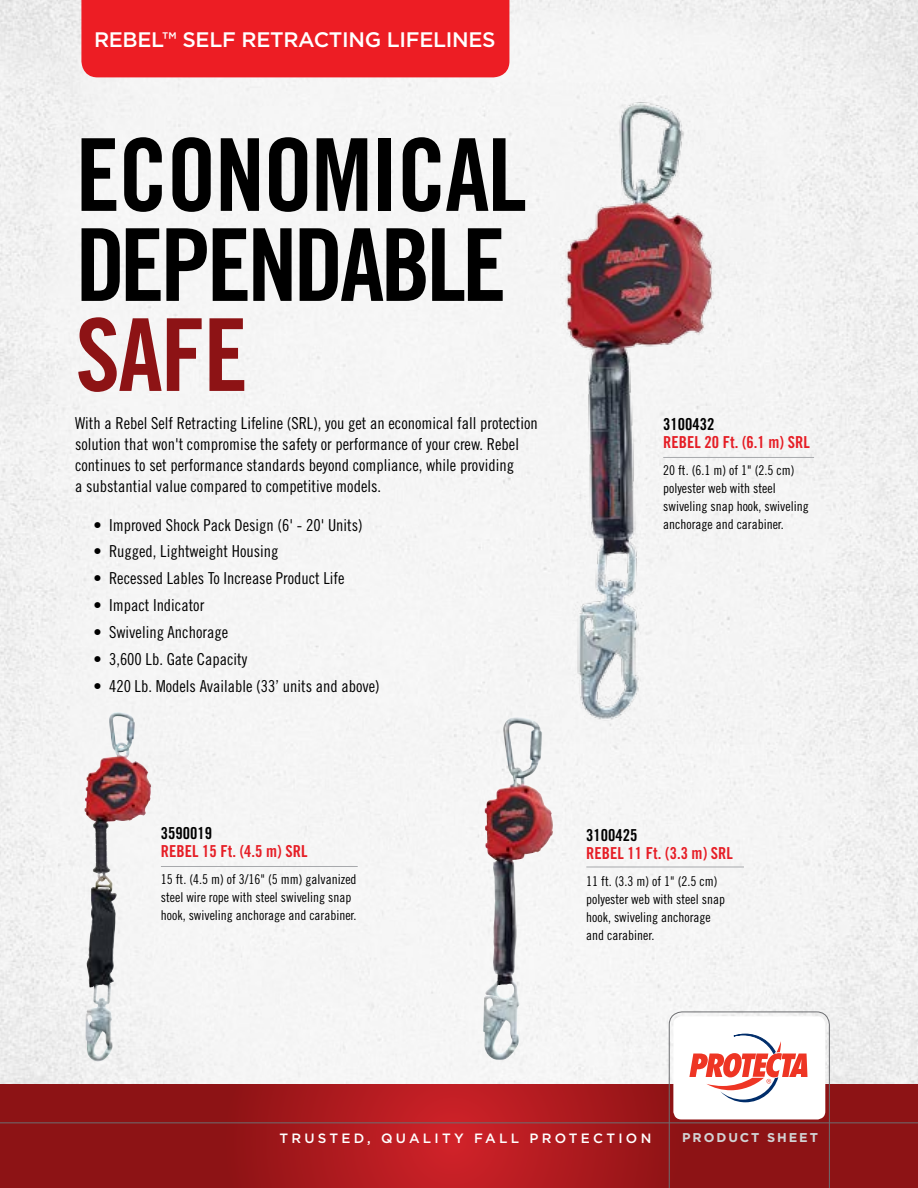
<style>
.page{position:relative;width:918px;height:1188px;background:#fff}
.page>*{position:absolute;margin:0;border:0;box-sizing:border-box;transform-origin:0 0}
.t1{font:100.65px/90px "Trade Gothic Bold Cond Twenty";letter-spacing:-.03em;color:#000}
.t2{font:100.65px "Trade Gothic Bold Cond Twenty";color:#8d1315}
.t3{font:500 21px "Gotham";letter-spacing:-.015em;color:#fff}
.t4{font:16.5px/21px "Trade Gothic LT Std Cn 18";color:#000}
.t5{font:16.5px "Trade Gothic LT Std Bd Cn 20";color:#e61e26}
.t6{font:16.5px "Trade Gothic LT Std Bd Cn 20";color:#000}
.t7{font:13.5px/18px "Trade Gothic LT Std Cn 18";color:#000}
.t8{font:500 13.5px "Gotham";letter-spacing:.24em;color:#fff}
.t9{font:700 12.75px "Gotham";letter-spacing:.15em;color:#d1d3d4}
</style>
<div class="page">
<img style="left:0;top:0;width:918px;height:1085px">
<div style="left:81px;top:0;width:428px;height:77px;background:#ed1d24"></div>
<div style="left:0;top:1085px;width:918px;height:103px;background:#8d1315"></div>
<svg style="left:224px;top:1085px;width:445px;height:103px"></svg>
<hr style="left:0;top:1122px;width:918px;height:1px;background:#6d6e71">
<svg style="left:669px;top:1012px;width:161px;height:176px"></svg>
<img style="left:84px;top:713px;width:33px;height:185px">
<img style="left:485px;top:718px;width:29px;height:278px">
<hr style="left:161px;top:866px;width:197px;height:1px;background:#a7a9ac">
<hr style="left:663px;top:457px;width:151px;height:1px;background:#a7a9ac">
<hr style="left:586px;top:867px;width:158px;height:1px;background:#a7a9ac">
<img style="left:500px;top:84px;width:263px;height:660px">
<p class="t3" style="left:94px;top:26px;width:403px">REBEL™ SELF RETRACTING LIFELINES</p>
<h1 class="t1" style="left:75px;top:129px;width:453px">ECONOMICAL<br>DEPENDABLE</h1>
<h1 class="t2" style="left:75px;top:294px;width:174px">SAFE</h1>
<p class="t4" style="left:75px;top:412px;width:464px">With a Rebel Self Retracting Lifeline (SRL), you get an economical fall protection solution that won't compromise the safety or performance of your crew. Rebel continues to set performance standards beyond compliance, while providing<br>a substantial value compared to competitive models.</p>
<p class="t4" style="left:93px;top:514px;width:271px">• Improved Shock Pack Design (6' - 20' Units)</p>
<p class="t4" style="left:93px;top:541px;width:187px">• Rugged, Lightweight Housing</p>
<p class="t4" style="left:93px;top:568px;width:253px">• Recessed Lables To Increase Product Life</p>
<p class="t4" style="left:93px;top:595px;width:112px">• Impact Indicator</p>
<p class="t4" style="left:93px;top:622px;width:136px">• Swiveling Anchorage</p>
<p class="t4" style="left:93px;top:649px;width:155px">• 3,600 Lb. Gate Capacity</p>
<p class="t4" style="left:93px;top:675px;width:288px">• 420 Lb. Models Available (33’ units and above)</p>
<p class="t6" style="left:663px;top:414px;width:53px">3100432</p>
<p class="t5" style="left:663px;top:432px;width:148px">REBEL 20 Ft. (6.1 m) SRL</p>
<p class="t7" style="left:663px;top:461px;width:147px">20 ft. (6.1 m) of 1" (2.5 cm) polyester web with steel swiveling snap hook, swiveling anchorage and carabiner.</p>
<p class="t6" style="left:161px;top:824px;width:53px">3590019</p>
<p class="t5" style="left:161px;top:842px;width:148px">REBEL 15 Ft. (4.5 m) SRL</p>
<p class="t7" style="left:161px;top:870px;width:197px">15 ft. (4.5 m) of 3/16" (5 mm) galvanized steel wire rope with steel swiveling snap hook, swiveling anchorage and carabiner.</p>
<p class="t6" style="left:586px;top:825px;width:53px">3100425</p>
<p class="t5" style="left:586px;top:843px;width:148px">REBEL 11 Ft. (3.3 m) SRL</p>
<p class="t7" style="left:586px;top:872px;width:140px">11 ft. (3.3 m) of 1" (2.5 cm) polyester web with steel snap hook, swiveling anchorage and carabiner.</p>
<p class="t8" style="left:279px;top:1129px;width:373px">TRUSTED, QUALITY FALL PROTECTION</p>
<p class="t9" style="left:682px;top:1129px;width:137px">PRODUCT SHEET</p>
</div>
